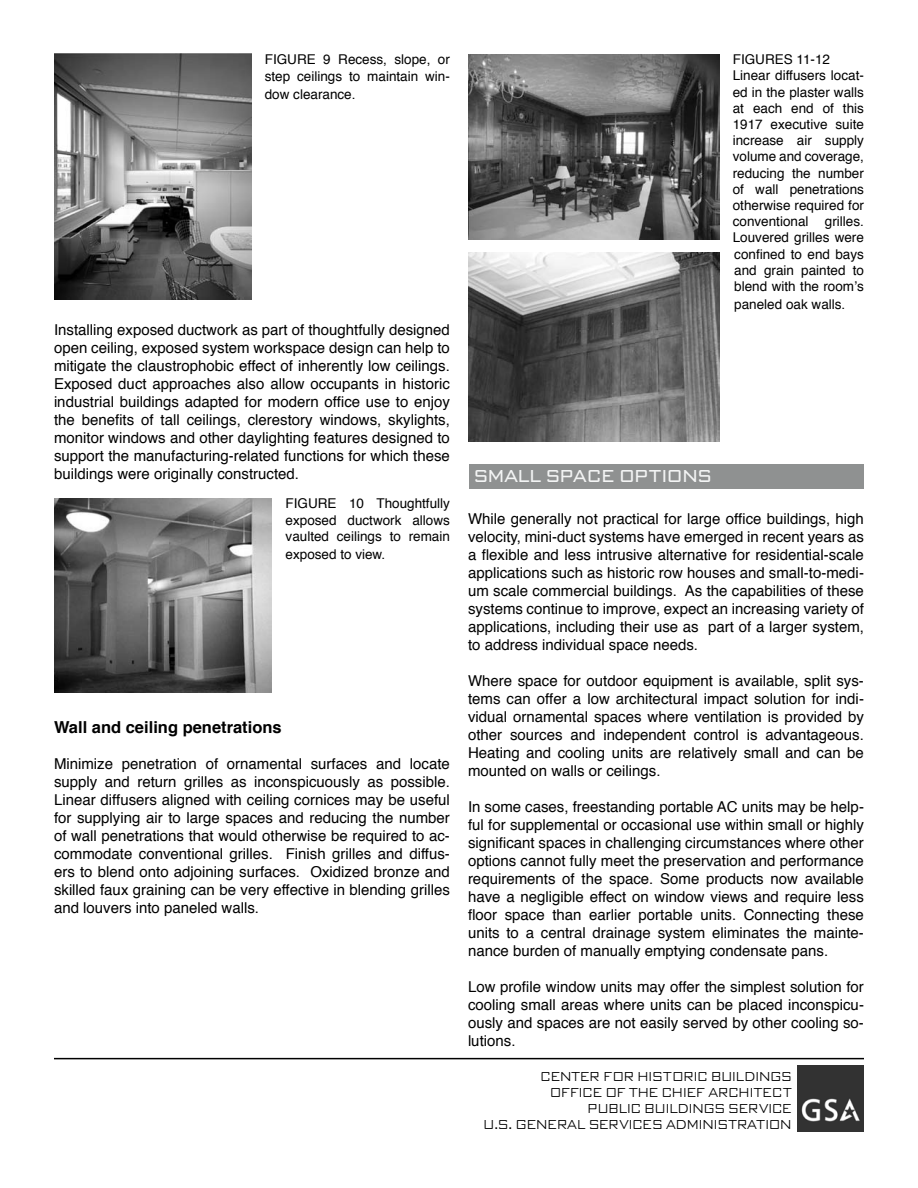
<style>
.page{position:relative;width:918px;height:1188px;background:#fff}
.page>*{position:absolute;margin:0;border:0;box-sizing:border-box;transform-origin:0 0}
.t1{font:18px "Bank Gothic EF";color:#f3f4f4}
.t2{font:700 16.5px "Helvetica";color:#000}
.t3{font:15px/18px "Helvetica";color:#000;text-align:justify}
.t4{font:13.5px/16.2px "Helvetica";color:#000}
.t5{font:300 13.5px/16.2px "Bank Gothic EF";color:#000;text-align:right}
</style>
<div class="page">
<hr style="left:54px;top:1058px;width:810px;height:1px;background:#000">
<img style="left:54px;top:54px;width:197px;height:246px">
<img style="left:54px;top:498px;width:217px;height:195px">
<img style="left:469px;top:54px;width:250px;height:186px">
<img style="left:468px;top:253px;width:252px;height:188px">
<div style="left:469px;top:465px;width:395px;height:24px;background:#8f9191"></div>
<img style="left:798px;top:1065px;width:66px;height:67px">
<p class="t4" style="left:265px;top:52px;width:187px">FIGURE 9 Recess, slope, or step ceilings to maintain win-</p>
<p class="t4" style="left:265px;top:86px;width:92px">dow clearance.</p>
<p class="t3" style="left:54px;top:321px;width:397px">Installing exposed ductwork as part of thoughtfully designed</p>
<p class="t3" style="left:54px;top:339px;width:397px">open ceiling, exposed system workspace design can help to mitigate the claustrophobic effect of inherently low ceilings.</p>
<p class="t3" style="left:54px;top:375px;width:397px">Exposed duct approaches also allow occupants in historic</p>
<p class="t3" style="left:54px;top:393px;width:397px">industrial buildings adapted for modern office use to enjoy the benefits of tall ceilings, clerestory windows, skylights, monitor windows and other daylighting features designed to support the manufacturing-related functions for which these</p>
<p class="t3" style="left:54px;top:465px;width:247px">buildings were originally constructed.</p>
<p class="t4" style="left:286px;top:496px;width:166px">FIGURE 10 Thoughtfully</p>
<p class="t4" style="left:286px;top:512px;width:166px">exposed ductwork allows</p>
<p class="t4" style="left:286px;top:528px;width:166px">vaulted ceilings to remain</p>
<p class="t4" style="left:286px;top:546px;width:101px">exposed to view.</p>
<h4 class="t2" style="left:54px;top:714px;width:229px">Wall and ceiling penetrations</h4>
<p class="t3" style="left:54px;top:755px;width:397px">Minimize penetration of ornamental surfaces and locate</p>
<p class="t3" style="left:54px;top:773px;width:397px">supply and return grilles as inconspicuously as possible.</p>
<p class="t3" style="left:54px;top:791px;width:397px">Linear diffusers aligned with ceiling cornices may be useful for supplying air to large spaces and reducing the number of wall penetrations that would otherwise be required to ac&shy;commodate conventional grilles. Finish grilles and diffus&shy;ers to blend onto adjoining surfaces. Oxidized bronze and skilled faux graining can be very effective in blending grilles and louvers into paneled walls.</p>
<p class="t4" style="left:733px;top:52px;width:99px">FIGURES 11-12</p>
<p class="t4" style="left:733px;top:68px;width:133px;text-align:justify">Linear diffusers locat&shy;ed in the plaster walls at each end of this</p>
<p class="t4" style="left:733px;top:117px;width:133px">1917 executive suite</p>
<p class="t4" style="left:733px;top:133px;width:133px">increase air supply</p>
<p class="t4" style="left:733px;top:149px;width:133px">volume and coverage, reducing the number</p>
<p class="t4" style="left:733px;top:181px;width:133px">of wall penetrations</p>
<p class="t4" style="left:733px;top:198px;width:133px">otherwise required for</p>
<p class="t4" style="left:733px;top:214px;width:133px">conventional grilles.<br>Louvered grilles were</p>
<p class="t4" style="left:734px;top:246px;width:131px">confined to end bays</p>
<p class="t4" style="left:734px;top:262px;width:131px">and grain painted to</p>
<p class="t4" style="left:734px;top:279px;width:131px">blend with the room’s</p>
<p class="t4" style="left:734px;top:297px;width:113px">paneled oak walls.</p>
<p class="t1" style="left:474px;top:466px;width:239px">SMALL SPACE OPTIONS</p>
<p class="t3" style="left:468px;top:510px;width:398px">While generally not practical for large office buildings, high velocity, mini-duct systems have emerged in recent years as a flexible and less intrusive alternative for residential-scale applications such as historic row houses and small-to-medi&shy;um scale commercial buildings. As the capabilities of these systems continue to improve, expect an increasing variety of applications, including their use as part of a larger system,</p>
<p class="t3" style="left:468px;top:636px;width:232px">to address individual space needs.</p>
<p class="t3" style="left:468px;top:672px;width:397px">Where space for outdoor equipment is available, split sys&shy;tems can offer a low architectural impact solution for indi&shy;vidual ornamental spaces where ventilation is provided by</p>
<p class="t3" style="left:468px;top:726px;width:397px">other sources and independent control is advantageous.</p>
<p class="t3" style="left:468px;top:744px;width:397px">Heating and cooling units are relatively small and can be mounted on walls or ceilings.</p>
<p class="t3" style="left:468px;top:798px;width:397px">In some cases, freestanding portable AC units may be help&shy;ful for supplemental or occasional use within small or highly significant spaces in challenging circumstances where other options cannot fully meet the preservation and performance requirements of the space. Some products now available have a negligible effect on window views and require less floor space than earlier portable units. Connecting these units to a central drainage system eliminates the mainte&shy;nance burden of manually emptying condensate pans.</p>
<p class="t3" style="left:468px;top:978px;width:397px">Low profile window units may offer the simplest solution for cooling small areas where units can be placed inconspicu&shy;ously and spaces are not easily served by other cooling so&shy;lutions.</p>
<p class="t5" style="left:541px;top:1068px;width:253px">CENTER FOR HISTORIC BUILDINGS<br>OFFICE OF THE CHIEF ARCHITECT<br>PUBLIC BUILDINGS SERVICE</p>
<p class="t5" style="left:484px;top:1116px;width:310px">U.S. GENERAL SERVICES ADMINISTRATION</p>
</div>
